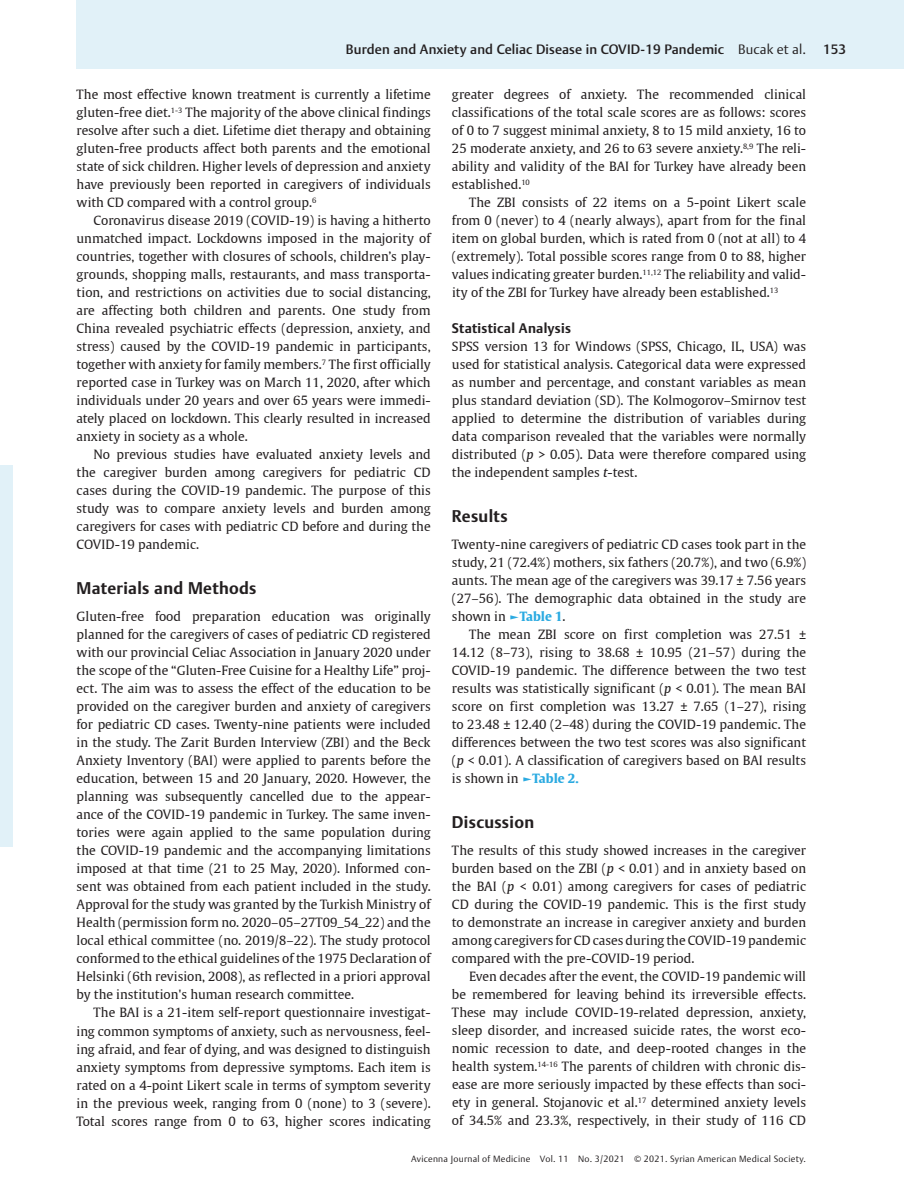
<style>
.page{position:relative;width:904px;height:1200px;background:#fff}
.page>*{position:absolute;margin:0;border:0;box-sizing:border-box;transform-origin:0 0}
.t1{font:700 16.5px "Thieme Argo 2011";letter-spacing:.02em;color:#231f20}
.t2{font:500 13.5px "Thieme Argo 2011";letter-spacing:.01em;color:#231f20}
.t3{font:700 13.5px "Thieme Argo 2011";letter-spacing:.02em;color:#231f20}
.t4{font:12.75px/18px "Thieme Gulliver 2011";color:#231f20;text-align:justify}
.t5{font:300 9px "Thieme Argo 2011";letter-spacing:.03em;color:#231f20}
.s1{font-weight:300}
.s2{font-style:italic}
.s3{font-weight:700;color:#2baae1}
</style>
<div class="page">
<div style="left:77px;top:0;width:826px;height:68px;background:#e1f1f8"></div>
<div style="left:0;top:466px;width:13px;height:381px;background:#e1f1f8"></div>
<p class="t2" style="left:346px;top:41px;width:461px">Burden and Anxiety and Celiac Disease in COVID-19 Pandemic <span class="s1">Bucak et al.</span></p>
<p class="t2" style="left:822px;top:41px;width:25px">153</p>
<p class="t4" style="left:77px;top:85px;width:355px">The most effective known treatment is currently a lifetime gluten-free diet.<sup>1-3</sup> The majority of the above clinical findings resolve after such a diet. Lifetime diet therapy and obtaining gluten-free products affect both parents and the emotional state of sick children. Higher levels of depression and anxiety have previously been reported in caregivers of individuals with CD compared with a control group.<sup>6</sup></p>
<p class="t4" style="left:77px;top:211px;width:355px;text-indent:17px">Coronavirus disease 2019 (COVID-19) is having a hitherto unmatched impact. Lockdowns imposed in the majority of countries, together with closures of schools, children’s play&shy;grounds, shopping malls, restaurants, and mass transporta&shy;tion, and restrictions on activities due to social distancing, are affecting both children and parents. One study from China revealed psychiatric effects (depression, anxiety, and stress) caused by the COVID-19 pandemic in participants, together with anxiety for family members.<sup>7</sup> The first officially reported case in Turkey was on March 11, 2020, after which individuals under 20 years and over 65 years were immedi&shy;ately placed on lockdown. This clearly resulted in increased anxiety in society as a whole.</p>
<p class="t4" style="left:77px;top:445px;width:355px;text-indent:17px">No previous studies have evaluated anxiety levels and the caregiver burden among caregivers for pediatric CD cases during the COVID-19 pandemic. The purpose of this study was to compare anxiety levels and burden among caregivers for cases with pediatric CD before and during the COVID-19 pandemic.</p>
<p class="t1" style="left:77px;top:577px;width:181px">Materials and Methods</p>
<p class="t4" style="left:77px;top:607px;width:355px">Gluten-free food preparation education was originally planned for the caregivers of cases of pediatric CD registered with our provincial Celiac Association in January 2020 under the scope of the “Gluten-Free Cuisine for a Healthy Life” proj&shy;ect. The aim was to assess the effect of the education to be provided on the caregiver burden and anxiety of caregivers for pediatric CD cases. Twenty-nine patients were included in the study. The Zarit Burden Interview (ZBI) and the Beck Anxiety Inventory (BAI) were applied to parents before the education, between 15 and 20 January, 2020. However, the planning was subsequently cancelled due to the appear&shy;ance of the COVID-19 pandemic in Turkey. The same inven&shy;tories were again applied to the same population during the COVID-19 pandemic and the accompanying limitations imposed at that time (21 to 25 May, 2020). Informed con&shy;sent was obtained from each patient included in the study.<br>Approval for the study was granted by the Turkish Ministry of Health (permission form no. 2020–05–27T09_54_22) and the local ethical committee (no. 2019/8–22). The study protocol conformed to the ethical guidelines of the 1975 Declaration of Helsinki (6th revision, 2008), as reflected in a priori approval by the institution's human research committee.</p>
<p class="t4" style="left:77px;top:1003px;width:355px;text-indent:17px">The BAI is a 21-item self-report questionnaire investigat&shy;ing common symptoms of anxiety, such as nervousness, feel&shy;ing afraid, and fear of dying, and was designed to distinguish anxiety symptoms from depressive symptoms. Each item is rated on a 4-point Likert scale in terms of symptom severity in the previous week, ranging from 0 (none) to 3 (severe).<br>Total scores range from 0 to 63, higher scores indicating</p>
<p class="t4" style="left:452px;top:85px;width:355px">greater degrees of anxiety. The recommended clinical classifications of the total scale scores are as follows: scores of 0 to 7 suggest minimal anxiety, 8 to 15 mild anxiety, 16 to 25 moderate anxiety, and 26 to 63 severe anxiety.<sup>8,9</sup> The reli&shy;ability and validity of the BAI for Turkey have already been established.<sup>10</sup></p>
<p class="t4" style="left:452px;top:193px;width:355px;text-indent:17px">The ZBI consists of 22 items on a 5-point Likert scale from 0 (never) to 4 (nearly always), apart from for the final item on global burden, which is rated from 0 (not at all) to 4 (extremely). Total possible scores range from 0 to 88, higher values indicating greater burden.<sup>11,12</sup> The reliability and valid&shy;ity of the ZBI for Turkey have already been established.<sup>13</sup></p>
<p class="t3" style="left:452px;top:320px;width:120px">Statistical Analysis</p>
<p class="t4" style="left:452px;top:337px;width:355px">SPSS version 13 for Windows (SPSS, Chicago, IL, USA) was used for statistical analysis. Categorical data were expressed as number and percentage, and constant variables as mean plus standard deviation (SD). The Kolmogorov–Smirnov test applied to determine the distribution of variables during data comparison revealed that the variables were normally distributed (<span class="s2">p</span> &gt; 0.05). Data were therefore compared using the independent samples <span class="s2">t</span>-test.</p>
<p class="t1" style="left:452px;top:505px;width:57px">Results</p>
<p class="t4" style="left:452px;top:535px;width:355px">Twenty-nine caregivers of pediatric CD cases took part in the study, 21 (72.4%) mothers, six fathers (20.7%), and two (6.9%) aunts. The mean age of the caregivers was 39.17 ± 7.56 years (27–56). The demographic data obtained in the study are shown in <span class="s3">►Table 1</span>.</p>
<p class="t4" style="left:452px;top:625px;width:355px;text-indent:17px">The mean ZBI score on first completion was 27.51 ± 14.12 (8–73), rising to 38.68 ± 10.95 (21–57) during the COVID-19 pandemic. The difference between the two test results was statistically significant (<span class="s2">p</span> &lt; 0.01). The mean BAI score on first completion was 13.27 ± 7.65 (1–27), rising to 23.48 ± 12.40 (2–48) during the COVID-19 pandemic. The differences between the two test scores was also significant (<span class="s2">p</span> &lt; 0.01). A classification of caregivers based on BAI results is shown in <span class="s3">►Table 2.</span></p>
<p class="t1" style="left:452px;top:811px;width:84px">Discussion</p>
<p class="t4" style="left:452px;top:841px;width:355px">The results of this study showed increases in the caregiver burden based on the ZBI (<span class="s2">p</span> &lt; 0.01) and in anxiety based on the BAI (<span class="s2">p</span> &lt; 0.01) among caregivers for cases of pediatric CD during the COVID-19 pandemic. This is the first study to demonstrate an increase in caregiver anxiety and burden among caregivers for CD cases during the COVID-19 pandemic compared with the pre-COVID-19 period.</p>
<p class="t4" style="left:452px;top:967px;width:355px;text-indent:17px">Even decades after the event, the COVID-19 pandemic will be remembered for leaving behind its irreversible effects.<br>These may include COVID-19-related depression, anxiety, sleep disorder, and increased suicide rates, the worst eco&shy;nomic recession to date, and deep-rooted changes in the health system.<sup>14-16</sup> The parents of children with chronic dis&shy;ease are more seriously impacted by these effects than soci&shy;ety in general. Stojanovic et al.<sup>17</sup> determined anxiety levels of 34.5% and 23.3%, respectively, in their study of 116 CD</p>
<p class="t5" style="left:411px;top:1153px;width:396px">Avicenna Journal of Medicine Vol. 11 No. 3/2021 © 2021. Syrian American Medical Society.</p>
</div>
